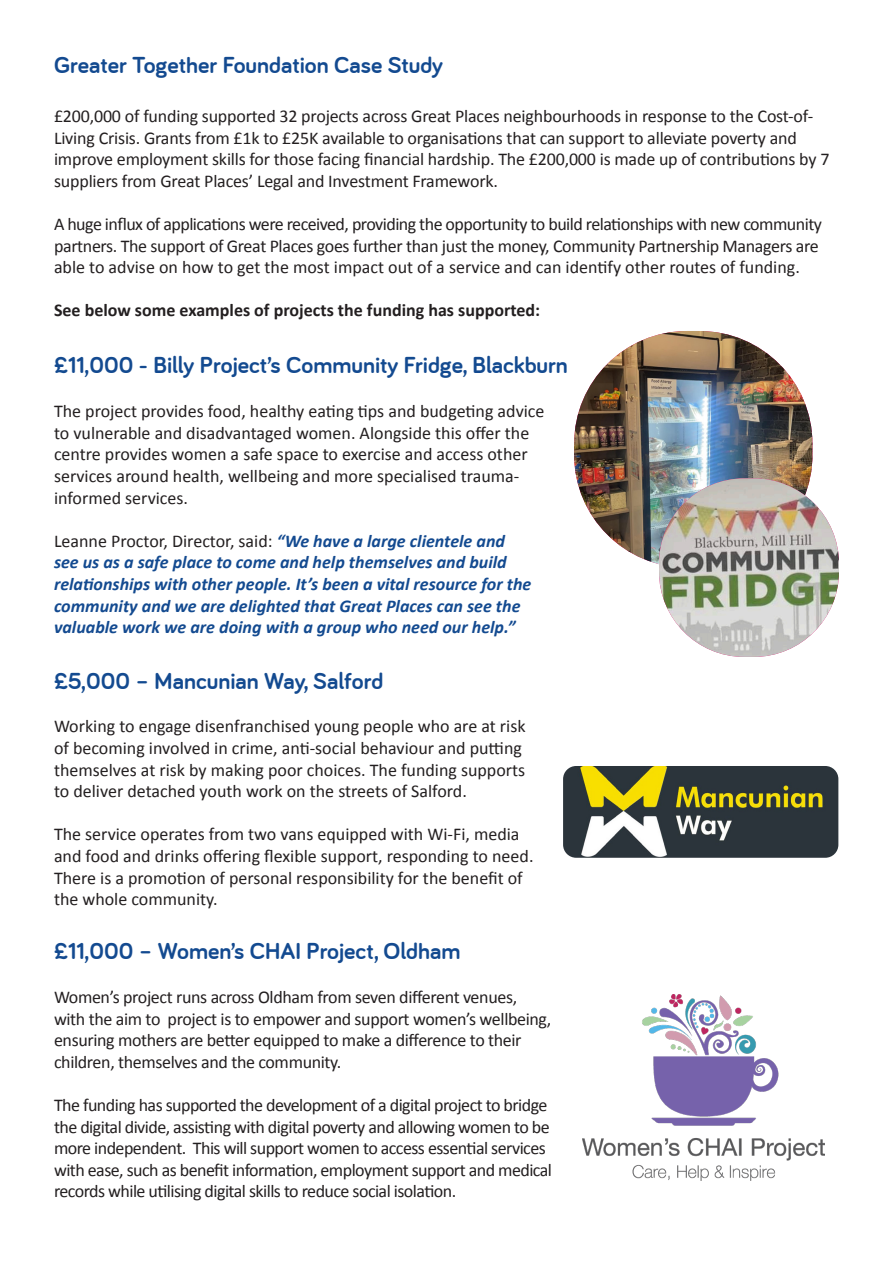
<style>
.page{position:relative;width:893px;height:1263px;background:#fff}
.page>*{position:absolute;margin:0;border:0;box-sizing:border-box;transform-origin:0 0}
.t1{font:700 24px "Bariol";color:#134a90}
.t2{font:18px/21.6px "Calibri";letter-spacing:-.01em;color:#231f20}
.t3{font:18px/21.6px "Calibri";letter-spacing:-.03em;color:#231f20}
.t4{font:italic 700 18px/21.6px "Calibri";color:#134a90}
.t5{font:700 18px "Calibri";color:#231f20}
.s1{font-weight:400;font-style:normal;color:#231f20}
</style>
<div class="page">
<img style="left:574px;top:331px;width:238px;height:234px">
<img style="left:659px;top:478px;width:180px;height:179px">
<img style="left:563px;top:766px;width:275px;height:92px">
<img style="left:583px;top:995px;width:241px;height:186px">
<p class="t1" style="left:54px;top:51px;width:391px">Greater Together Foundation Case Study</p>
<p class="t2" style="left:54px;top:104px;width:777px">£200,000 of funding supported 32 projects across Great Places neighbourhoods in response to the Cost-of-Living Crisis. Grants from £1k to £25K available to organisations that can support to alleviate poverty and improve employment skills for those facing financial hardship. The £200,000 is made up of contributions by 7 suppliers from Great Places’ Legal and Investment Framework.</p>
<p class="t2" style="left:54px;top:212px;width:769px">A huge influx of applications were received, providing the opportunity to build relationships with new community partners. The support of Great Places goes further than just the money, Community Partnership Managers are able to advise on how to get the most impact out of a service and can identify other routes of funding.</p>
<p class="t5" style="left:54px;top:298px;width:488px">See below some examples of projects the funding has supported:</p>
<p class="t1" style="left:54px;top:352px;width:515px">£11,000 - Billy Project’s Community Fridge, Blackburn</p>
<p class="t2" style="left:54px;top:399px;width:492px">The project provides food, healthy eating tips and budgeting advice to vulnerable and disadvantaged women. Alongside this offer the centre provides women a safe space to exercise and access other services around health, wellbeing and more specialised trauma&shy;informed services.</p>
<p class="t4" style="left:54px;top:529px;width:479px"><span class="s1">Leanne Proctor, Director, said:</span> “We have a large clientele and see us as a safe place to come and help themselves and build relationships with other people. It’s been a vital resource for the community and we are delighted that Great Places can see the valuable work we are doing with a group who need our help.”</p>
<p class="t1" style="left:54px;top:667px;width:331px">£5,000 – Mancunian Way, Salford</p>
<p class="t2" style="left:54px;top:715px;width:473px">Working to engage disenfranchised young people who are at risk of becoming involved in crime, anti-social behaviour and putting themselves at risk by making poor choices. The funding supports</p>
<p class="t2" style="left:54px;top:780px;width:414px">to deliver detached youth work on the streets of Salford.</p>
<p class="t2" style="left:54px;top:823px;width:481px">The service operates from two vans equipped with Wi-Fi, media and food and drinks offering flexible support, responding to need.<br>There is a promotion of personal responsibility for the benefit of the whole community.</p>
<p class="t1" style="left:54px;top:938px;width:408px">£11,000 – Women’s CHAI Project, Oldham</p>
<p class="t2" style="left:54px;top:985px;width:499px">Women’s project runs across Oldham from seven different venues, with the aim to project is to empower and support women’s wellbeing, ensuring mothers are better equipped to make a difference to their children, themselves and the community.</p>
<p class="t3" style="left:54px;top:1093px;width:499px">The funding has supported the development of a digital project to bridge the digital divide, assisting with digital poverty and allowing women to be more independent. This will support women to access essential services with ease, such as benefit information, employment support and medical records while utilising digital skills to reduce social isolation.</p>
</div>
